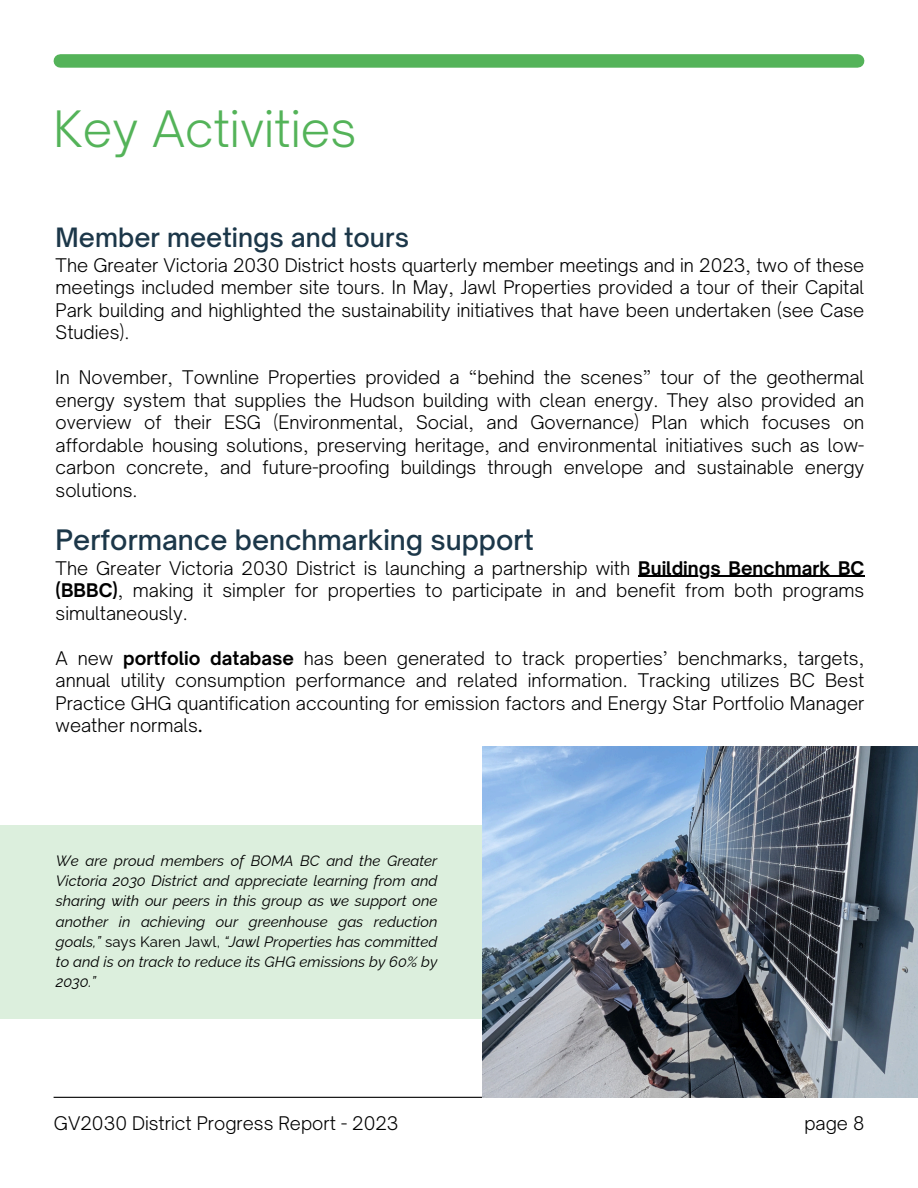
<style>
.page{position:relative;width:918px;height:1188px;background:#fff}
.page>*{position:absolute;margin:0;border:0;box-sizing:border-box;transform-origin:0 0}
.t1{font:300 48px "Open Sauce One";color:#54b359}
.t2{font:500 27px "Open Sauce One";color:#1c3749}
.t3{font:500 25.5px "Open Sauce One";color:#1c3749}
.t4{font:300 18px/22.5px "Open Sauce One";color:#000;text-align:justify}
.t5{font:700 18px "Open Sauce One";color:#000}
.t6{font:italic 15px/20.2px "Raleway";color:#000;text-align:justify}
.s1{font-weight:700}
.s2{font-weight:300}
.s3{font-weight:500}
.s4{font-style:normal}
</style>
<div class="page">
<div style="left:60px;top:54px;width:798px;height:14px;background:#54b359"></div>
<hr style="left:54px;top:1097px;width:811px;height:1px;background:#000">
<hr style="left:638px;top:576px;width:226px;height:1px;background:#000">
<div style="left:0;top:825px;width:541px;height:194px;background:#dcefdd"></div>
<img style="left:483px;top:747px;width:435px;height:351px">
<h2 class="t1" style="left:54px;top:99px;width:305px">Key Activities</h2>
<h2 class="t3" style="left:56px;top:222px;width:355px">Member meetings and tours</h2>
<h2 class="t4" style="left:56px;top:254px;width:810px">The Greater Victoria 2030 District hosts quarterly member meetings and in 2023, two of these meetings included member site tours. In May, Jawl Properties provided a tour of their Capital Park building and highlighted the sustainability initiatives that have been undertaken (see Case Studies).</h2>
<h2 class="t4" style="left:56px;top:366px;width:810px">In November, Townline Properties provided a “behind the scenes” tour of the geothermal energy system that supplies the Hudson building with clean energy. They also provided an overview of their ESG (Environmental, Social, and Governance) Plan which focuses on affordable housing solutions, preserving heritage, and environmental initiatives such as low&shy;carbon concrete, and future-proofing buildings through envelope and sustainable energy solutions.</h2>
<p class="t2" style="left:56px;top:523px;width:480px">Performance benchmarking support</p>
<p class="t4" style="left:56px;top:556px;width:810px">The Greater Victoria 2030 District is launching a partnership with <span class="s1">Buildings Benchmark BC</span></p>
<p class="t4" style="left:56px;top:579px;width:810px"><span class="s1">(BBBC)</span>, making it simpler for properties to participate in and benefit from both programs simultaneously.</p>
<p class="t5" style="left:56px;top:647px;width:240px"><span class="s2">A new</span> portfolio database</p>
<h2 class="t4" style="left:56px;top:646px;width:810px;text-indent:248px">has been generated to track properties’ benchmarks, targets, annual utility consumption performance and related information. Tracking utilizes BC Best Practice GHG quantification accounting for emission factors and Energy Star Portfolio Manager weather normals<span class="s3">.</span></h2>
<h2 class="t6" style="left:56px;top:850px;width:383px">We are proud members of BOMA BC and the Greater Victoria 2030 District and appreciate learning from and sharing with our peers in this group as we support one another in achieving our greenhouse gas reduction goals,” <span class="s4">says Karen Jawl,</span> “Jawl Properties has committed to and is on track to reduce its GHG emissions by 60% by 2030.”</h2>
<h1 class="t4" style="left:54px;top:1112px;width:346px">GV2030 District Progress Report - 2023</h1>
<h2 class="t4" style="left:804px;top:1112px;width:61px">page 8</h2>
</div>
